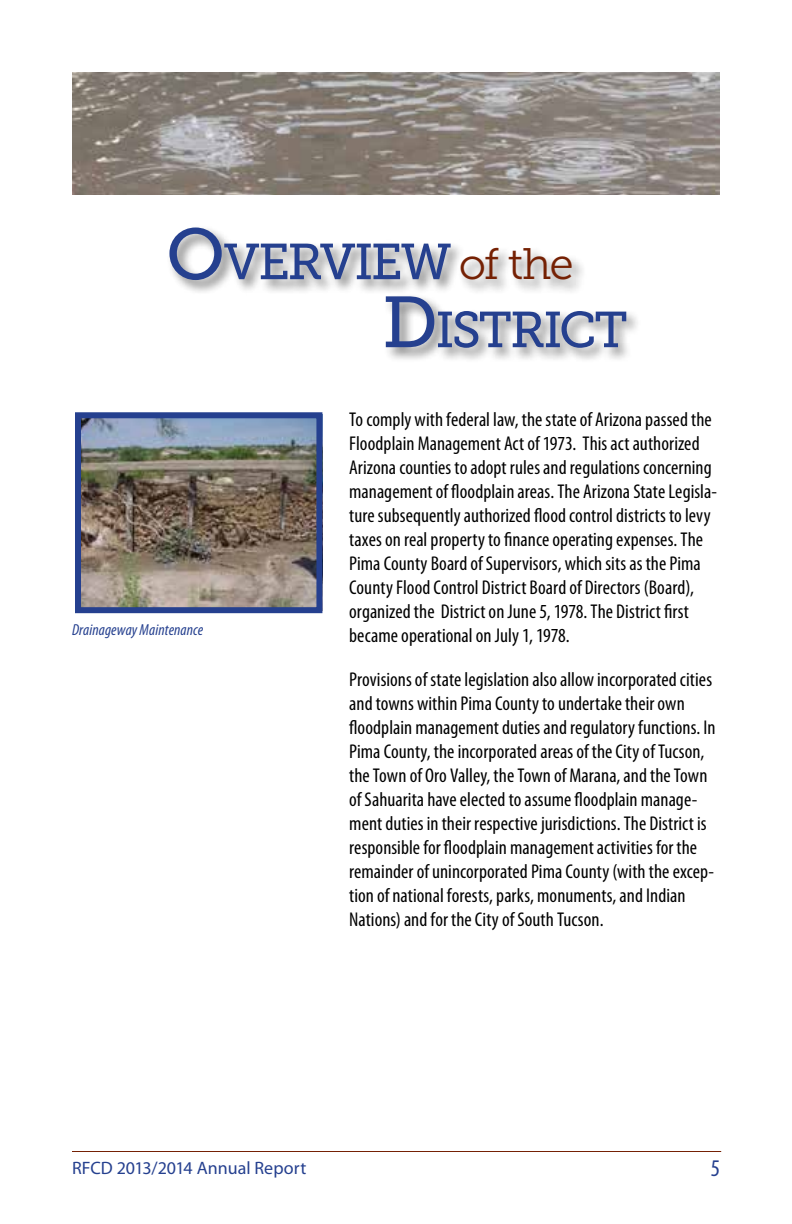
<style>
.page{position:relative;width:792px;height:1224px;background:#fff}
.page>*{position:absolute;margin:0;border:0;box-sizing:border-box;transform-origin:0 0}
.t1{font:50.4px/68px "Museo Slab 500";letter-spacing:-.05em;color:#25408f}
.t2{font:condensed 24px "Myriad Pro";color:#25408f}
.t3{font:condensed 20px/24px "Myriad Pro";letter-spacing:.005em;color:#000}
.t4{font:18px "Myriad Pro";letter-spacing:-.005em;color:#25408f}
.t5{font:italic condensed 16px "Myriad Pro";letter-spacing:.01em;color:#25408f}
.s1{font-size:72px}
.s2{font-family:"Museo Slab 300";font-size:44px;color:#752104}
.s3{font-style:inherit}
</style>
<div class="page">
<hr style="left:72px;top:1151px;width:649px;height:1px;background:#752104">
<img style="left:82px;top:419px;width:233px;height:187px">
<div style="left:75px;top:412px;width:247px;height:201px;border:6px solid #25408f"></div>
<img style="left:72px;top:72px;width:648px;height:122px">
<div style="left:167px;top:225px;width:474px;height:139px;background:#000;opacity:.5"></div>
<h1 class="t1" style="left:382px;top:228px;width:247px;text-indent:-216px"><span class="s1">O</span>VERVIEW <span class="s2">of the<br></span><span class="s1">D</span>ISTRICT</h1>
<p class="t5" style="left:72px;top:620px;width:133px">Drainageway Maintenance</p>
<p class="t3" style="left:349px;top:407px;width:369px">To comply with federal law, the state of Arizona passed the Floodplain Management Act of 1973. This act authorized Arizona counties to adopt rules and regulations concerning management of floodplain areas. The Arizona State Legisla&shy;ture subsequently authorized flood control districts to levy taxes on real property to finance operating expenses. The Pima County Board of Supervisors, which sits as the Pima County Flood Control District Board of Directors (Board), organized the District on June 5, 1978. The District first became operational on July 1, 1978.</p>
<p class="t3" style="left:349px;top:668px;width:368px">Provisions of state legislation also allow incorporated cities and towns within Pima County to undertake their own floodplain management duties and regulatory functions. In Pima County, the incorporated areas of the City of Tucson, the Town of Oro Valley, the Town of Marana, and the Town of Sahuarita have elected to assume floodplain manage&shy;ment duties in their respective jurisdictions. The District is responsible for floodplain management activities for the remainder of unincorporated Pima County (with the excep&shy;tion of national forests, parks, monuments, and Indian Nations) and for the City of South Tucson.</p>
<p class="t4" style="left:72px;top:1157px;width:236px">RFCD 2013/2014 <span class="s3">Annual Report</span></p>
<p class="t2" style="left:711px;top:1154px;width:11px">5</p>
</div>
